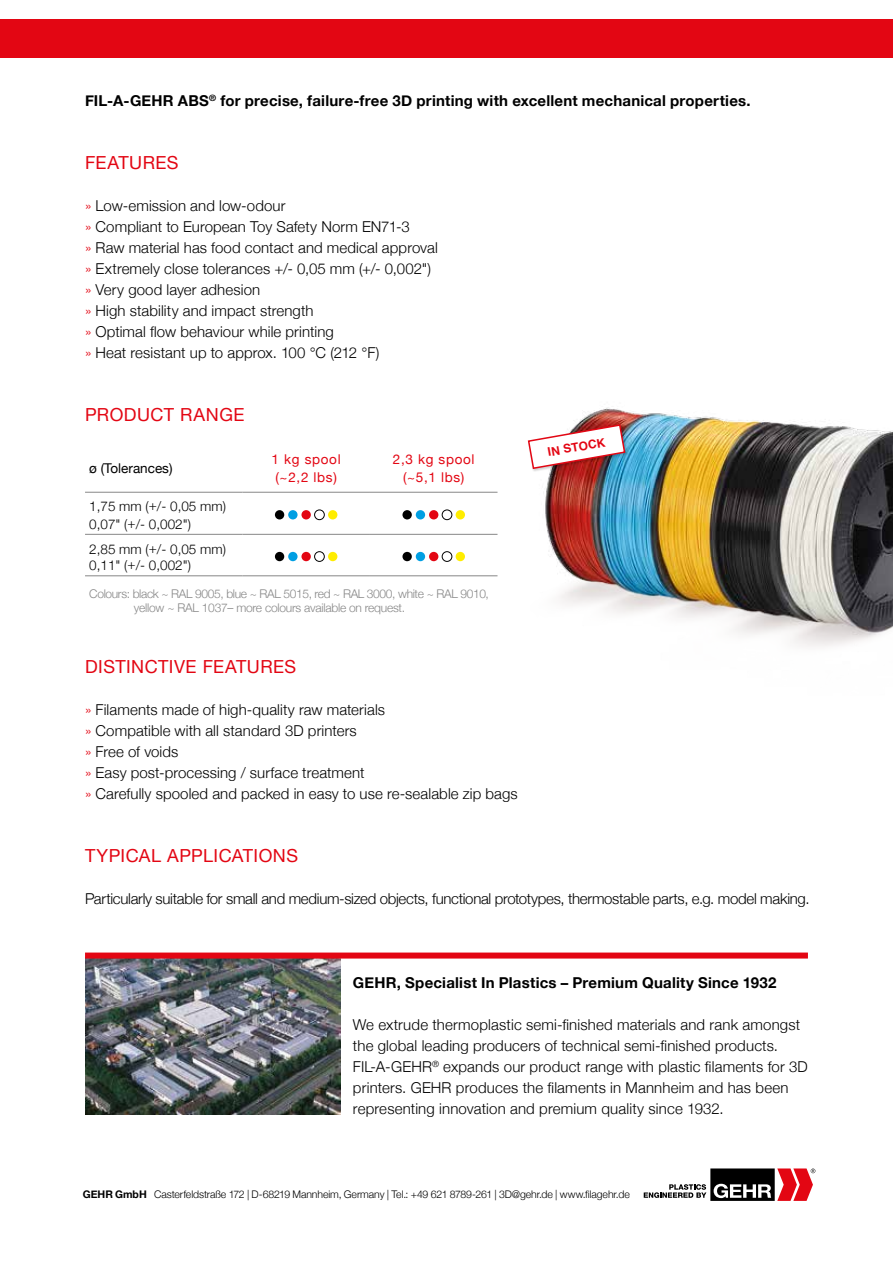
<style>
.page{position:relative;width:893px;height:1263px;background:#fff}
.page>*{position:absolute;margin:0;border:0;box-sizing:border-box;transform-origin:0 0}
.t1{font:18px "Helvetica Neue";letter-spacing:.025em;color:#e30613}
.t2{font:300 15px/21px "Helvetica Neue";letter-spacing:.01em;color:#000}
.t3{font:700 15px "Helvetica Neue";letter-spacing:.015em;color:#000}
.t4{font:300 15px "Helvetica Neue";letter-spacing:-.02em;color:#000}
.t5{font:300 13.5px/18px "Helvetica Neue";color:#000}
.t6{font:13.5px/18px "Helvetica Neue";letter-spacing:.05em;color:#e30613}
.t7{font:13.5px "Helvetica Neue";color:#000}
.t8{font:300 12px/14.4px "Helvetica Neue";letter-spacing:-.03em;color:#878787}
.t9{font:700 12px "Helvetica";color:#e30613}
.t10{font:300 10.5px "Helvetica Neue";letter-spacing:-.01em;color:#000}
.s1{color:#e30613}
.s2{font-weight:700}
</style>
<div class="page">
<img style="left:85px;top:958px;width:255px;height:156px">
<img style="left:545px;top:407px;width:348px;height:240px">
<div style="left:85px;top:952px;width:723px;height:6px;background:#e30613"></div>
<svg style="left:85px;top:491px;width:412px;height:86px"></svg>
<hr style="left:85px;top:492px;width:157px;height:1px;background:#878787">
<hr style="left:242px;top:492px;width:128px;height:1px;background:#878787">
<hr style="left:370px;top:492px;width:127px;height:1px;background:#878787">
<hr style="left:85px;top:534px;width:157px;height:1px;background:#878787">
<hr style="left:242px;top:534px;width:128px;height:1px;background:#878787">
<hr style="left:370px;top:534px;width:127px;height:1px;background:#878787">
<hr style="left:85px;top:575px;width:157px;height:1px;background:#878787">
<hr style="left:242px;top:575px;width:128px;height:1px;background:#878787">
<hr style="left:370px;top:575px;width:127px;height:1px;background:#878787">
<div style="left:275px;top:510px;width:9px;height:9px;background:#000;border-radius:50%"></div>
<div style="left:288px;top:510px;width:10px;height:9px;background:#009fe3;border-radius:50%"></div>
<div style="left:301px;top:510px;width:10px;height:9px;background:#e30613;border-radius:50%"></div>
<div style="left:315px;top:510px;width:9px;height:10px;background:#fff;border-radius:50%"></div>
<div style="left:314px;top:510px;width:10px;height:10px;border:1px solid #000;border-radius:50%"></div>
<div style="left:328px;top:510px;width:9px;height:9px;background:#ffed00;border-radius:50%"></div>
<div style="left:402px;top:510px;width:10px;height:9px;background:#000;border-radius:50%"></div>
<div style="left:416px;top:510px;width:9px;height:9px;background:#009fe3;border-radius:50%"></div>
<div style="left:429px;top:510px;width:9px;height:9px;background:#e30613;border-radius:50%"></div>
<div style="left:442px;top:510px;width:10px;height:10px;background:#fff;border-radius:50%"></div>
<div style="left:442px;top:510px;width:10px;height:10px;border:1px solid #000;border-radius:50%"></div>
<div style="left:456px;top:510px;width:9px;height:9px;background:#ffed00;border-radius:50%"></div>
<div style="left:275px;top:552px;width:9px;height:9px;background:#000;border-radius:50%"></div>
<div style="left:288px;top:552px;width:10px;height:9px;background:#009fe3;border-radius:50%"></div>
<div style="left:301px;top:552px;width:10px;height:9px;background:#e30613;border-radius:50%"></div>
<div style="left:315px;top:552px;width:9px;height:9px;background:#fff;border-radius:50%"></div>
<div style="left:314px;top:551px;width:10px;height:11px;border:1px solid #000;border-radius:50%"></div>
<div style="left:328px;top:552px;width:9px;height:9px;background:#ffed00;border-radius:50%"></div>
<div style="left:402px;top:552px;width:10px;height:9px;background:#000;border-radius:50%"></div>
<div style="left:416px;top:552px;width:9px;height:9px;background:#009fe3;border-radius:50%"></div>
<div style="left:429px;top:552px;width:9px;height:9px;background:#e30613;border-radius:50%"></div>
<div style="left:442px;top:552px;width:10px;height:9px;background:#fff;border-radius:50%"></div>
<div style="left:442px;top:551px;width:10px;height:11px;border:1px solid #000;border-radius:50%"></div>
<div style="left:456px;top:552px;width:9px;height:9px;background:#ffed00;border-radius:50%"></div>
<div style="left:528px;top:424px;width:100px;height:48px;background:#000;opacity:.2"></div>
<img style="left:527px;top:423px;width:99px;height:47px">
<svg style="left:644px;top:1168px;width:171px;height:33px"></svg>
<div style="left:0;top:19px;width:893px;height:38px;background:#e30613"></div>
<p class="t3" style="left:85px;top:89px;width:667px">FIL-A-GEHR ABS<sup>®</sup> for precise, failure-free 3D printing with excellent mechanical properties.</p>
<p class="t1" style="left:85px;top:150px;width:95px">FEATURES</p>
<p class="t2" style="left:85px;top:194px;width:354px"><span class="s1">»</span> Low-emission and low-odour<br><span class="s1">»</span> Compliant to European Toy Safety Norm EN71-3<br><span class="s1">»</span> Raw material has food contact and medical approval <span class="s1">»</span> Extremely close tolerances +/- 0,05 mm (+/- 0,002") <span class="s1">»</span> Very good layer adhesion<br><span class="s1">»</span> High stability and impact strength<br><span class="s1">»</span> Optimal flow behaviour while printing<br><span class="s1">»</span> Heat resistant up to approx. 100 °C (212 °F)</p>
<p class="t1" style="left:85px;top:402px;width:161px">PRODUCT RANGE</p>
<p class="t7" style="left:89px;top:459px;width:85px">ø (Tolerances)</p>
<p class="t6" style="left:272px;top:451px;width:71px">1 kg spool (~2,2 lbs)</p>
<p class="t6" style="left:393px;top:451px;width:83px;text-align:center">2,3 kg spool (~5,1 lbs)</p>
<p class="t5" style="left:89px;top:496px;width:138px">1,75 mm (+/- 0,05 mm)<br>0,07" (+/- 0,002")</p>
<p class="t5" style="left:89px;top:540px;width:138px;line-height:16.2px">2,85 mm (+/- 0,05 mm)<br>0,11" (+/- 0,002")</p>
<p class="t8" style="left:134px;top:585px;width:357px;text-indent:-45px">Colours: black ~ RAL 9005, blue ~ RAL 5015, red ~ RAL 3000, white ~ RAL 9010, yellow ~ RAL 1037– more colours available on request.</p>
<p class="t1" style="left:85px;top:654px;width:213px">DISTINCTIVE FEATURES</p>
<p class="t2" style="left:85px;top:698px;width:434px"><span class="s1">»</span> Filaments made of high-quality raw materials<br><span class="s1">»</span> Compatible with all standard 3D printers<br><span class="s1">»</span> Free of voids<br><span class="s1">»</span> Easy post-processing / surface treatment<br><span class="s1">»</span> Carefully spooled and packed in easy to use re-sealable zip bags</p>
<p class="t9" style="left:546px;top:442px;width:60px;rotate:-10deg">IN STOCK</p>
<p class="t1" style="left:85px;top:843px;width:215px">TYPICAL APPLICATIONS</p>
<p class="t4" style="left:85px;top:887px;width:726px">Particularly suitable for small and medium-sized objects, functional prototypes, thermostable parts, e.g. model making.</p>
<p class="t3" style="left:353px;top:971px;width:425px">GEHR, Specialist In Plastics – Premium Quality Since 1932</p>
<p class="t2" style="left:353px;top:1013px;width:456px">We extrude thermoplastic semi-finished materials and rank amongst the global leading producers of technical semi-finished products.<br>FIL-A-GEHR<sup>®</sup> expands our product range with plastic filaments for 3D printers. GEHR produces the filaments in Mannheim and has been representing innovation and premium quality since 1932.</p>
<p class="t10" style="left:83px;top:1186px;width:548px"><span class="s2">GEHR GmbH</span> Casterfeldstraße 172 | D-68219 Mannheim, Germany | Tel.: +49 621 8789-261 | 3D@gehr.de | www.filagehr.de</p>
</div>
